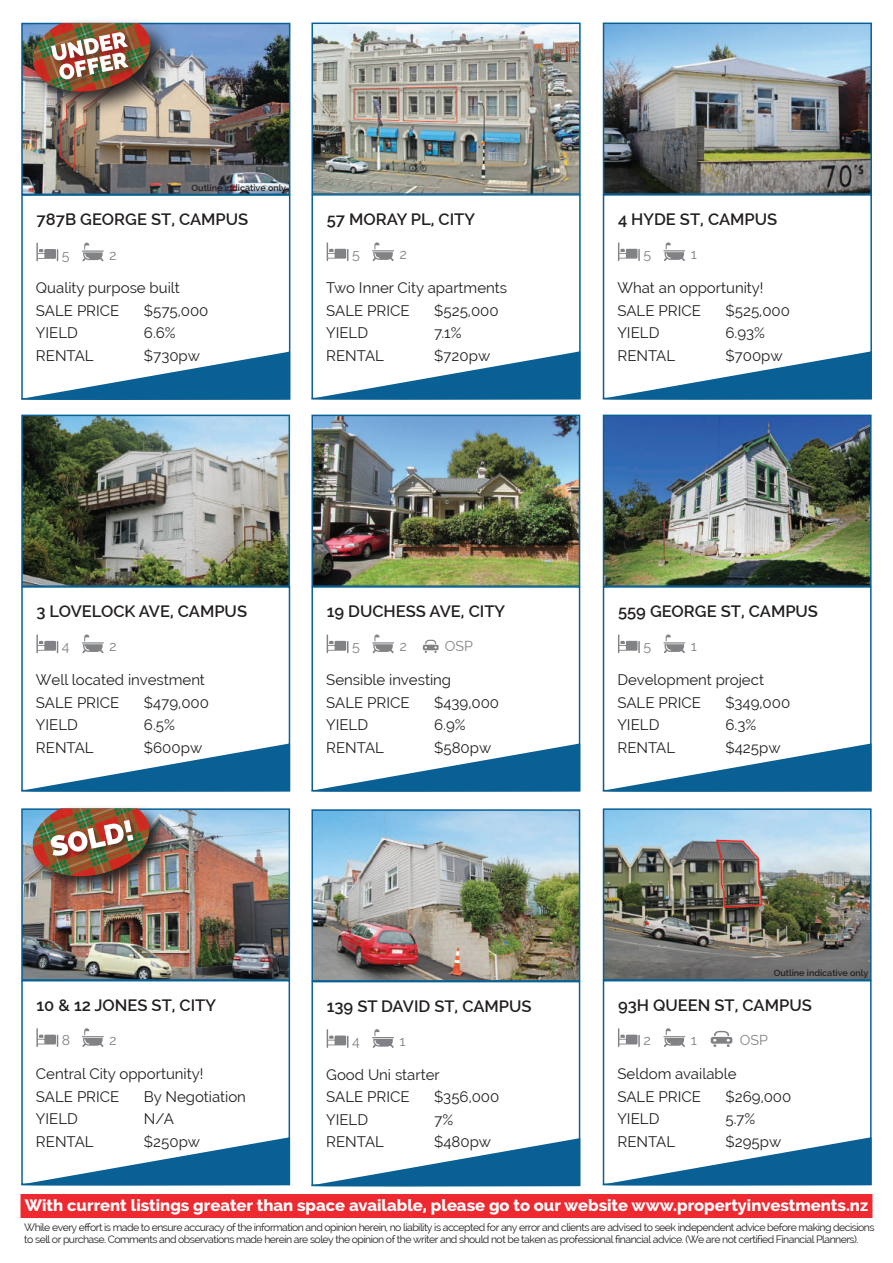
<style>
.page{position:relative;width:893px;height:1263px;background:#fff}
.page>*{position:absolute;margin:0;border:0;box-sizing:border-box;transform-origin:0 0}
.t1{font:600 16.5px "Raleway";color:#231f20}
.t2{font:800 16.5px "Raleway";color:#fff}
.t3{font:15px/22.5px "Raleway";color:#231f20}
.t4{font:14.1px "Raleway";color:#808285}
.t5{font:10.5px/12px "Raleway";letter-spacing:-.05em;color:#231f20}
.t6{font:600 9px "Raleway";color:#231f20}
</style>
<div class="page">
<div style="left:21px;top:1195px;width:851px;height:22px;background:#ee292f"></div>
<div style="left:21px;top:1194px;width:851px;height:24px;border:2px solid #ee292f"></div>
<svg style="left:711px;top:1031px;width:21px;height:16px"></svg>
<div style="left:603px;top:980px;width:269px;height:205px;border:2px solid #096094"></div>
<img style="left:606px;top:811px;width:263px;height:167px">
<div style="left:603px;top:808px;width:269px;height:173px;border:2px solid #096094"></div>
<svg style="left:602px;top:1136px;width:270px;height:50px"></svg>
<svg style="left:663px;top:1028px;width:22px;height:19px"></svg>
<svg style="left:618px;top:1028px;width:22px;height:19px"></svg>
<div style="left:21px;top:980px;width:269px;height:205px;border:2px solid #096094"></div>
<img style="left:24px;top:811px;width:263px;height:167px">
<div style="left:21px;top:808px;width:269px;height:173px;border:2px solid #096094"></div>
<svg style="left:21px;top:1136px;width:270px;height:50px"></svg>
<svg style="left:82px;top:1028px;width:22px;height:19px"></svg>
<svg style="left:36px;top:1028px;width:22px;height:19px"></svg>
<div style="left:603px;top:586px;width:269px;height:205px;border:2px solid #096094"></div>
<img style="left:606px;top:418px;width:263px;height:166px">
<div style="left:603px;top:415px;width:269px;height:172px;border:2px solid #096094"></div>
<svg style="left:602px;top:742px;width:270px;height:50px"></svg>
<svg style="left:663px;top:634px;width:22px;height:19px"></svg>
<svg style="left:618px;top:634px;width:22px;height:19px"></svg>
<div style="left:311px;top:981px;width:269px;height:205px;border:2px solid #096094"></div>
<img style="left:314px;top:812px;width:263px;height:166px">
<div style="left:311px;top:809px;width:269px;height:172px;border:2px solid #096094"></div>
<svg style="left:311px;top:1137px;width:270px;height:50px"></svg>
<svg style="left:372px;top:1029px;width:22px;height:19px"></svg>
<svg style="left:327px;top:1029px;width:21px;height:19px"></svg>
<div style="left:311px;top:586px;width:269px;height:205px;border:2px solid #096094"></div>
<img style="left:314px;top:418px;width:263px;height:166px">
<div style="left:311px;top:415px;width:269px;height:172px;border:2px solid #096094"></div>
<svg style="left:311px;top:742px;width:270px;height:50px"></svg>
<svg style="left:372px;top:634px;width:22px;height:19px"></svg>
<svg style="left:327px;top:634px;width:21px;height:19px"></svg>
<svg style="left:423px;top:640px;width:16px;height:13px"></svg>
<div style="left:21px;top:586px;width:269px;height:205px;border:2px solid #096094"></div>
<img style="left:24px;top:418px;width:263px;height:166px">
<div style="left:21px;top:415px;width:269px;height:172px;border:2px solid #096094"></div>
<svg style="left:21px;top:742px;width:270px;height:50px"></svg>
<svg style="left:82px;top:634px;width:22px;height:19px"></svg>
<svg style="left:36px;top:634px;width:22px;height:19px"></svg>
<div style="left:603px;top:194px;width:269px;height:205px;border:2px solid #096094"></div>
<img style="left:606px;top:26px;width:263px;height:166px">
<div style="left:603px;top:23px;width:269px;height:172px;border:2px solid #096094"></div>
<svg style="left:602px;top:350px;width:270px;height:50px"></svg>
<svg style="left:663px;top:242px;width:22px;height:19px"></svg>
<svg style="left:618px;top:242px;width:22px;height:19px"></svg>
<div style="left:311px;top:194px;width:270px;height:205px;border:2px solid #096094"></div>
<img style="left:314px;top:26px;width:264px;height:166px">
<div style="left:311px;top:23px;width:270px;height:172px;border:2px solid #096094"></div>
<svg style="left:311px;top:350px;width:270px;height:50px"></svg>
<svg style="left:372px;top:242px;width:22px;height:19px"></svg>
<svg style="left:327px;top:242px;width:21px;height:19px"></svg>
<div style="left:21px;top:194px;width:269px;height:205px;border:2px solid #096094"></div>
<img style="left:24px;top:26px;width:263px;height:166px">
<div style="left:21px;top:23px;width:269px;height:172px;border:2px solid #096094"></div>
<svg style="left:21px;top:350px;width:270px;height:50px"></svg>
<hr style="left:82px;top:250px;width:22px;height:2px;background:#808285">
<svg style="left:82px;top:243px;width:21px;height:18px"></svg>
<svg style="left:36px;top:243px;width:22px;height:18px"></svg>
<div style="left:29px;top:804px;width:138px;height:90px;background:#231f20;opacity:.95"></div>
<img style="left:30px;top:808px;width:123px;height:73px">
<div style="left:51px;top:820px;width:89px;height:41px;background:#231f20;opacity:.45"></div>
<img style="left:51px;top:820px;width:82px;height:36px">
<div style="left:27px;top:17px;width:146px;height:101px;background:#231f20;opacity:.95"></div>
<img style="left:30px;top:23px;width:124px;height:73px">
<div style="left:51px;top:32px;width:86px;height:56px;background:#231f20;opacity:.45"></div>
<img style="left:51px;top:32px;width:78px;height:47px">
<p class="t6" style="left:191px;top:182px;width:96px">Outline indicative only</p>
<p class="t1" style="left:37px;top:210px;width:213px">787B GEORGE ST, CAMPUS</p>
<p class="t1" style="left:327px;top:210px;width:150px">57 MORAY PL, CITY</p>
<p class="t1" style="left:618px;top:210px;width:161px">4 HYDE ST, CAMPUS</p>
<p class="t4" style="left:62px;top:246px;width:9px">5</p>
<p class="t4" style="left:109px;top:246px;width:9px">2</p>
<p class="t4" style="left:352px;top:246px;width:9px">5</p>
<p class="t4" style="left:399px;top:246px;width:9px">2</p>
<p class="t4" style="left:643px;top:246px;width:9px">5</p>
<p class="t4" style="left:691px;top:246px;width:8px">1</p>
<p class="t3" style="left:36px;top:277px;width:145px">Quality purpose built<br>SALE PRICE</p>
<p class="t3" style="left:144px;top:299px;width:66px">$575,000</p>
<p class="t3" style="left:326px;top:277px;width:182px">Two Inner City apartments<br>SALE PRICE</p>
<p class="t3" style="left:434px;top:299px;width:66px">$525,000</p>
<p class="t3" style="left:617px;top:277px;width:148px">What an opportunity!<br>SALE PRICE</p>
<p class="t3" style="left:725px;top:299px;width:66px">$525,000</p>
<p class="t3" style="left:36px;top:322px;width:44px">YIELD</p>
<p class="t3" style="left:144px;top:322px;width:33px">6.6%</p>
<p class="t3" style="left:36px;top:344px;width:59px">RENTAL</p>
<p class="t3" style="left:144px;top:344px;width:58px">$730pw</p>
<p class="t3" style="left:326px;top:322px;width:44px">YIELD</p>
<p class="t3" style="left:434px;top:322px;width:29px">7.1%</p>
<p class="t3" style="left:326px;top:344px;width:59px">RENTAL</p>
<p class="t3" style="left:434px;top:344px;width:58px">$720pw</p>
<p class="t3" style="left:617px;top:322px;width:44px">YIELD</p>
<p class="t3" style="left:725px;top:322px;width:41px">6.93%</p>
<p class="t3" style="left:617px;top:344px;width:59px">RENTAL</p>
<p class="t3" style="left:725px;top:344px;width:59px">$700pw</p>
<p class="t1" style="left:37px;top:602px;width:212px">3 LOVELOCK AVE, CAMPUS</p>
<p class="t1" style="left:327px;top:602px;width:180px">19 DUCHESS AVE, CITY</p>
<p class="t1" style="left:618px;top:602px;width:202px">559 GEORGE ST, CAMPUS</p>
<p class="t4" style="left:62px;top:638px;width:9px">4</p>
<p class="t4" style="left:109px;top:638px;width:9px">2</p>
<p class="t4" style="left:352px;top:638px;width:9px">5</p>
<p class="t4" style="left:399px;top:638px;width:9px">2</p>
<p class="t4" style="left:445px;top:638px;width:30px">OSP</p>
<p class="t4" style="left:643px;top:638px;width:9px">5</p>
<p class="t4" style="left:691px;top:638px;width:8px">1</p>
<p class="t3" style="left:36px;top:669px;width:170px">Well located investment<br>SALE PRICE</p>
<p class="t3" style="left:144px;top:691px;width:67px">$479,000</p>
<p class="t3" style="left:326px;top:669px;width:126px">Sensible investing<br>SALE PRICE</p>
<p class="t3" style="left:434px;top:691px;width:67px">$439,000</p>
<p class="t3" style="left:617px;top:669px;width:148px">Development project<br>SALE PRICE</p>
<p class="t3" style="left:725px;top:691px;width:66px">$349,000</p>
<p class="t3" style="left:36px;top:714px;width:44px">YIELD</p>
<p class="t3" style="left:144px;top:714px;width:33px">6.5%</p>
<p class="t3" style="left:36px;top:736px;width:59px">RENTAL</p>
<p class="t3" style="left:144px;top:736px;width:60px">$600pw</p>
<p class="t3" style="left:326px;top:714px;width:44px">YIELD</p>
<p class="t3" style="left:434px;top:714px;width:33px">6.9%</p>
<p class="t3" style="left:326px;top:736px;width:59px">RENTAL</p>
<p class="t3" style="left:434px;top:736px;width:59px">$580pw</p>
<p class="t3" style="left:617px;top:714px;width:44px">YIELD</p>
<p class="t3" style="left:725px;top:714px;width:32px">6.3%</p>
<p class="t3" style="left:617px;top:736px;width:59px">RENTAL</p>
<p class="t3" style="left:725px;top:736px;width:57px">$425pw</p>
<p class="t6" style="left:774px;top:968px;width:96px">Outline indicative only</p>
<p class="t1" style="left:37px;top:996px;width:181px">10 &amp; 12 JONES ST, CITY</p>
<p class="t1" style="left:327px;top:996px;width:206px">139 ST DAVID ST, CAMPUS</p>
<p class="t1" style="left:618px;top:996px;width:195px">93H QUEEN ST, CAMPUS</p>
<p class="t4" style="left:62px;top:1032px;width:10px">8</p>
<p class="t4" style="left:109px;top:1032px;width:9px">2</p>
<p class="t4" style="left:352px;top:1033px;width:9px">4</p>
<p class="t4" style="left:399px;top:1033px;width:8px">1</p>
<p class="t4" style="left:643px;top:1032px;width:9px">2</p>
<p class="t4" style="left:691px;top:1032px;width:8px">1</p>
<p class="t4" style="left:740px;top:1032px;width:30px">OSP</p>
<p class="t3" style="left:36px;top:1062px;width:169px">Central City opportunity!<br>SALE PRICE</p>
<p class="t3" style="left:144px;top:1085px;width:103px">By Negotiation</p>
<p class="t3" style="left:326px;top:1063px;width:115px">Good Uni starter<br>SALE PRICE</p>
<p class="t3" style="left:434px;top:1086px;width:67px">$356,000</p>
<p class="t3" style="left:617px;top:1062px;width:121px">Seldom available<br>SALE PRICE</p>
<p class="t3" style="left:725px;top:1085px;width:67px">$269,000</p>
<p class="t3" style="left:36px;top:1107px;width:44px">YIELD</p>
<p class="t3" style="left:144px;top:1107px;width:31px">N/A</p>
<p class="t3" style="left:36px;top:1130px;width:59px">RENTAL</p>
<p class="t3" style="left:144px;top:1130px;width:58px">$250pw</p>
<p class="t3" style="left:326px;top:1108px;width:44px">YIELD</p>
<p class="t3" style="left:434px;top:1108px;width:21px">7%</p>
<p class="t3" style="left:326px;top:1131px;width:59px">RENTAL</p>
<p class="t3" style="left:434px;top:1131px;width:58px">$480pw</p>
<p class="t3" style="left:617px;top:1107px;width:44px">YIELD</p>
<p class="t3" style="left:725px;top:1107px;width:31px">5.7%</p>
<p class="t3" style="left:617px;top:1130px;width:59px">RENTAL</p>
<p class="t3" style="left:725px;top:1130px;width:57px">$295pw</p>
<p class="t2" style="left:25px;top:1196px;width:845px">With current listings greater than space available, please go to our website www.propertyinvestments.nz</p>
<p class="t5" style="left:24px;top:1221px;width:852px">While every effort is made to ensure accuracy of the information and opinion herein, no liability is accepted for any error and clients are advised to seek independent advice before making decisions to sell or purchase. Comments and observations made herein are soley the opinion of the writer and should not be taken as professional financial advice. (We are not certified Financial Planners).</p>
</div>
